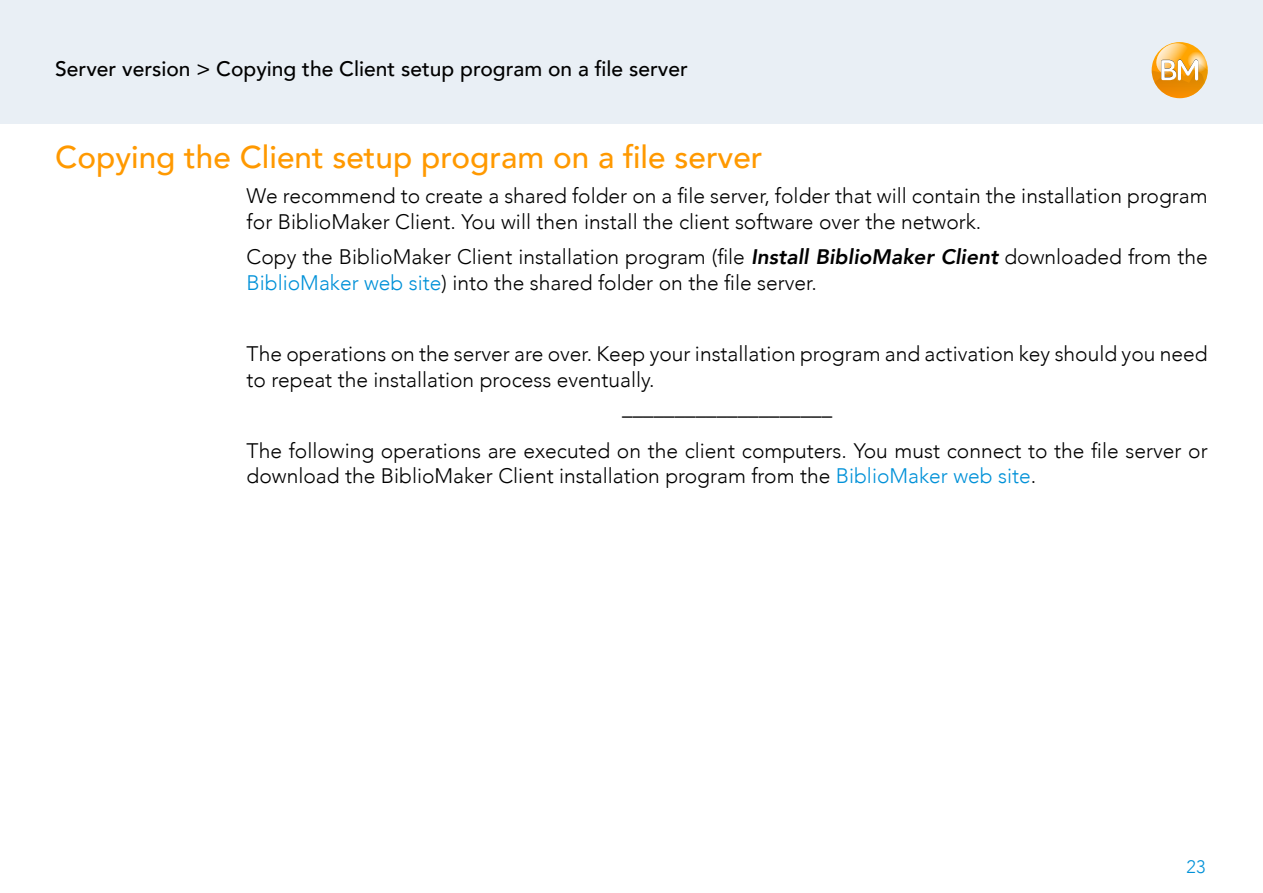
<style>
.page{position:relative;width:1263px;height:893px;background:#fff}
.page>*{position:absolute;margin:0;border:0;box-sizing:border-box;transform-origin:0 0}
.t1{font:500 31.5px "Avenir";color:#f90}
.t2{font:300 21px/25.2px "Avenir";color:#000}
.t3{font:500 21px "Avenir";color:#000}
.t4{font:300 18px "Avenir";color:#0091d8}
.s1{font-weight:800;font-style:italic}
.s2{color:#0091d8}
</style>
<div class="page">
<div style="left:0;top:0;width:1263px;height:123px;background:#e9eff5"></div>
<svg style="left:1152px;top:43px;width:56px;height:55px"></svg>
<p class="t3" style="left:55px;top:51px;width:634px">Server version &gt; Copying the Client setup program on a file server</p>
<h1 class="t1" style="left:55px;top:129px;width:709px">Copying the Client setup program on a file server</h1>
<p class="t2" style="left:247px;top:184px;width:962px">We recommend to create a shared folder on a file server, folder that will contain the installation program for BiblioMaker Client. You will then install the client software over the network.</p>
<p class="t2" style="left:247px;top:245px;width:962px">Copy the BiblioMaker Client installation program (file <span class="s1">Install BiblioMaker Client</span> downloaded from the<br><span class="s2">BiblioMaker web site</span>) into the shared folder on the file server.</p>
<p class="t2" style="left:247px;top:341px;width:962px">The operations on the server are over. Keep your installation program and activation key should you need to repeat the installation process eventually.</p>
<p class="t2" style="left:247px;top:397px;width:962px;line-height:35.8px;text-align:center">––––––––––––––––––––<br>The following operations are executed on the client computers. You must connect to the file server or</p>
<p class="t2" style="left:247px;top:464px;width:791px">download the BiblioMaker Client installation program from the <span class="s2">BiblioMaker web site</span>.</p>
<p class="t4" style="left:1186px;top:856px;width:21px">23</p>
</div>
